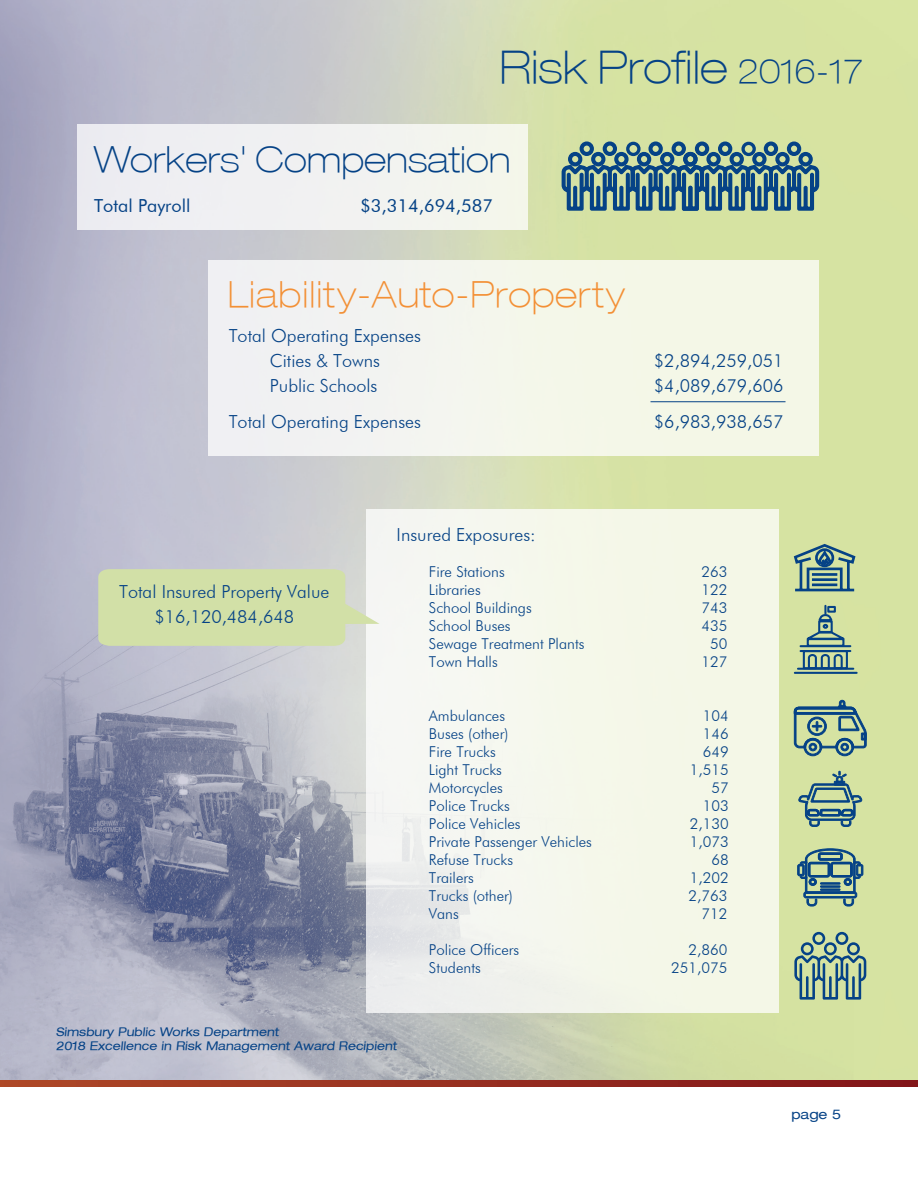
<style>
.page{position:relative;width:918px;height:1188px;background:#fff}
.page>*{position:absolute;margin:0;border:0;box-sizing:border-box;transform-origin:0 0}
.t1{font:100 expanded 45px "Helvetica Neue LT";color:#054286}
.t2{font:100 expanded 36px "Helvetica Neue LT";letter-spacing:.025em;color:#f39036}
.t3{font:100 expanded 36px "Helvetica Neue LT";color:#054286}
.t4{font:300 18px "Futura BT";color:#054286}
.t5{font:18px "Futura BT";color:#054286}
.t6{font:300 15px "Futura BT";color:#054286}
.t7{font:expanded 13.5px "Helvetica Neue LT";color:#054286}
.t8{font:expanded 12px/14.4px "Helvetica Neue LT";color:#054286}
.s1{font-size:33px}
</style>
<div class="page">
<img style="left:0;top:0;width:918px;height:1080px">
<div style="left:78px;top:125px;width:450px;height:105px;background:#f1f1f1"></div>
<div style="left:208px;top:260px;width:611px;height:196px;background:#f4f6ec"></div>
<svg style="left:793px;top:543px;width:63px;height:49px;background:#84a496"></svg>
<hr style="left:798px;top:668px;width:55px;height:2px;background:#054286">
<hr style="left:795px;top:672px;width:62px;height:2px;background:#054286">
<hr style="left:801px;top:645px;width:49px;height:2px;background:#054286">
<hr style="left:801px;top:650px;width:49px;height:2px;background:#054286">
<div style="left:803px;top:650px;width:45px;height:19px;border:2px solid #054286"></div>
<svg style="left:805px;top:606px;width:47px;height:64px;background:#96b299"></svg>
<div style="left:827px;top:606px;width:9px;height:7px;border:2px solid #054286"></div>
<svg style="left:798px;top:771px;width:64px;height:56px;background:#95b199"></svg>
<svg style="left:797px;top:848px;width:66px;height:58px;background:#7d9e95"></svg>
<svg style="left:794px;top:700px;width:73px;height:56px;background:#8caa98"></svg>
<svg style="left:561px;top:141px;width:259px;height:71px;background:#668c93"></svg>
<div style="left:626px;top:142px;width:15px;height:14px;border:3px solid #054286;border-radius:50%"></div>
<div style="left:366px;top:510px;width:412px;height:503px;background:#f4f7ea"></div>
<svg style="left:794px;top:932px;width:72px;height:68px;background:#8eab98"></svg>
<svg style="left:0;top:1080px;width:918px;height:6px;background:#972e1f"></svg>
<svg style="left:98px;top:569px;width:281px;height:77px;background:#d3e0ad"></svg>
<hr style="left:651px;top:401px;width:135px;height:1px;background:#054286">
<p class="t1" style="left:499px;top:40px;width:365px">Risk Profile <span class="s1">2016-17</span></p>
<p class="t3" style="left:94px;top:138px;width:418px">Workers' Compensation</p>
<p class="t5" style="left:94px;top:194px;width:98px">Total Payroll</p>
<p class="t5" style="left:360px;top:194px;width:134px">$3,314,694,587</p>
<p class="t2" style="left:228px;top:273px;width:398px">Liability-Auto-Property</p>
<p class="t4" style="left:229px;top:325px;width:194px">Total Operating Expenses</p>
<p class="t4" style="left:270px;top:349px;width:112px">Cities &amp; Towns</p>
<p class="t4" style="left:654px;top:349px;width:131px">$2,894,259,051</p>
<p class="t4" style="left:270px;top:374px;width:109px">Public Schools</p>
<p class="t4" style="left:654px;top:374px;width:131px">$4,089,679,606</p>
<p class="t4" style="left:229px;top:410px;width:194px">Total Operating Expenses</p>
<p class="t4" style="left:654px;top:410px;width:131px">$6,983,938,657</p>
<p class="t4" style="left:119px;top:581px;width:212px">Total Insured Property Value</p>
<p class="t4" style="left:154px;top:605px;width:141px">$16,120,484,648</p>
<p class="t4" style="left:397px;top:523px;width:141px">Insured Exposures:</p>
<p class="t6" style="left:429px;top:562px;width:77px">Fire Stations</p>
<p class="t6" style="left:701px;top:562px;width:27px">263</p>
<p class="t6" style="left:429px;top:580px;width:53px">Libraries</p>
<p class="t6" style="left:701px;top:580px;width:27px">122</p>
<p class="t6" style="left:429px;top:598px;width:104px">School Buildings</p>
<p class="t6" style="left:701px;top:598px;width:27px">743</p>
<p class="t6" style="left:429px;top:616px;width:83px">School Buses</p>
<p class="t6" style="left:701px;top:616px;width:27px">435</p>
<p class="t6" style="left:429px;top:634px;width:157px">Sewage Treatment Plants</p>
<p class="t6" style="left:710px;top:634px;width:19px">50</p>
<p class="t6" style="left:429px;top:652px;width:70px">Town Halls</p>
<p class="t6" style="left:701px;top:652px;width:27px">127</p>
<p class="t6" style="left:429px;top:706px;width:78px">Ambulances</p>
<p class="t6" style="left:703px;top:706px;width:27px">104</p>
<p class="t6" style="left:429px;top:724px;width:81px">Buses (other)</p>
<p class="t6" style="left:703px;top:724px;width:27px">146</p>
<p class="t6" style="left:429px;top:742px;width:68px">Fire Trucks</p>
<p class="t6" style="left:703px;top:742px;width:27px">649</p>
<p class="t6" style="left:429px;top:760px;width:75px">Light Trucks</p>
<p class="t6" style="left:690px;top:760px;width:40px">1,515</p>
<p class="t6" style="left:429px;top:778px;width:76px">Motorcycles</p>
<p class="t6" style="left:712px;top:778px;width:19px">57</p>
<p class="t6" style="left:429px;top:796px;width:82px">Police Trucks</p>
<p class="t6" style="left:703px;top:796px;width:27px">103</p>
<p class="t6" style="left:429px;top:814px;width:93px">Police Vehicles</p>
<p class="t6" style="left:690px;top:814px;width:40px">2,130</p>
<p class="t6" style="left:429px;top:832px;width:165px">Private Passenger Vehicles</p>
<p class="t6" style="left:690px;top:832px;width:40px">1,073</p>
<p class="t6" style="left:429px;top:850px;width:86px">Refuse Trucks</p>
<p class="t6" style="left:712px;top:850px;width:19px">68</p>
<p class="t6" style="left:429px;top:868px;width:47px">Trailers</p>
<p class="t6" style="left:690px;top:868px;width:40px">1,202</p>
<p class="t6" style="left:429px;top:886px;width:86px">Trucks (other)</p>
<p class="t6" style="left:688px;top:886px;width:40px">2,763</p>
<p class="t6" style="left:429px;top:904px;width:31px">Vans</p>
<p class="t6" style="left:701px;top:904px;width:27px">712</p>
<p class="t6" style="left:429px;top:940px;width:92px">Police Officers</p>
<p class="t6" style="left:688px;top:940px;width:40px">2,860</p>
<p class="t6" style="left:429px;top:958px;width:53px">Students</p>
<p class="t6" style="left:671px;top:958px;width:58px">251,075</p>
<p class="t8" style="left:56px;top:1024px;width:344px">Simsbury Public Works Department<br>2018 Excellence in Risk Management Award Recipient</p>
<p class="t7" style="left:791px;top:1106px;width:51px">page 5</p>
</div>
